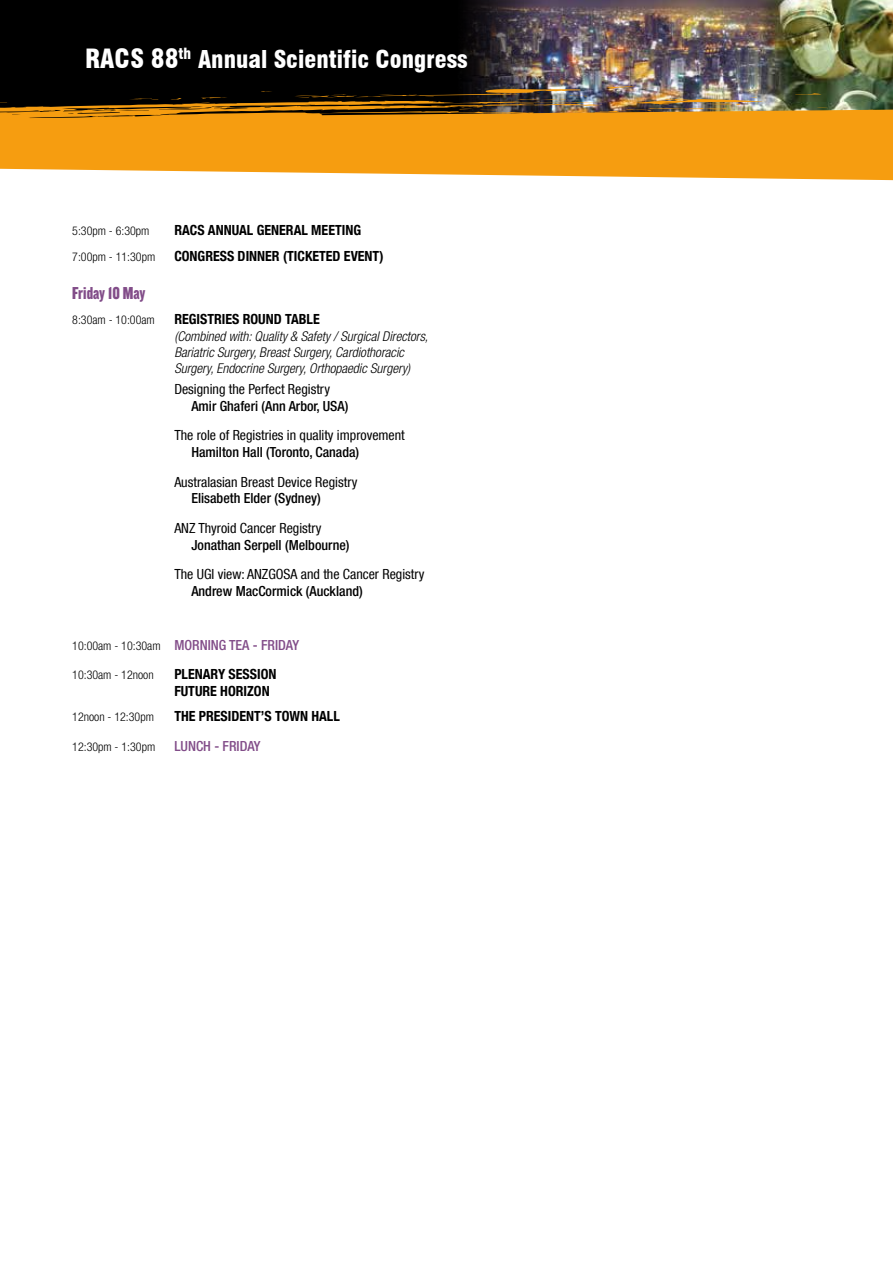
<style>
.page{position:relative;width:893px;height:1263px;background:#fff}
.page>*{position:absolute;margin:0;border:0;box-sizing:border-box;transform-origin:0 0}
.t1{font:900 condensed 24px "Swiss 721 BT";color:#fff}
.t2{font:18px "Knockout HTF69 Full Liteweight";color:#824d89}
.t3{font:condensed 13.95px "Helvetica Neue LT Com";color:#000}
.t4{font:500 condensed 13.95px "Helvetica Neue LT Com";color:#000}
.t5{font:700 condensed 13.95px/16.8px "Helvetica Neue LT Com";color:#000}
.t6{font:500 condensed 13.95px "Helvetica Neue LT Com";color:#824d89}
.t7{font:italic 300 condensed 13.5px/16.2px "Helvetica Neue LT Com";color:#000}
.t8{font:300 condensed 12px "Helvetica Neue LT Com";color:#000}
.s1{font-size:25.95px}
.s2{font-weight:300;font-size:12px;color:#000}
</style>
<div class="page">
<div style="left:0;top:0;width:893px;height:154px;background:#000"></div>
<img style="left:462px;top:0;width:431px;height:86px">
<svg style="left:0;top:86px;width:893px;height:94px;fill:#f69d10"></svg>
<h1 class="t1" style="left:85px;top:45px;width:384px"><span class="s1">RACS 88</span><sup>th</sup> Annual Scientific Congress</h1>
<p class="t8" style="left:72px;top:224px;width:79px">5:30pm - 6:30pm</p>
<p class="t5" style="left:174px;top:222px;width:188px">RACS ANNUAL GENERAL MEETING</p>
<p class="t8" style="left:72px;top:249px;width:84px">7:00pm - 11:30pm</p>
<p class="t5" style="left:174px;top:247px;width:211px">CONGRESS DINNER (TICKETED EVENT)</p>
<p class="t2" style="left:72px;top:284px;width:75px">Friday 10 May</p>
<p class="t8" style="left:72px;top:313px;width:84px">8:30am - 10:00am</p>
<p class="t5" style="left:174px;top:311px;width:147px">REGISTRIES ROUND TABLE</p>
<p class="t7" style="left:174px;top:328px;width:255px">(Combined with: Quality &amp; Safety / Surgical Directors,<br>Bariatric Surgery, Breast Surgery, Cardiothoracic<br>Surgery, Endocrine Surgery, Orthopaedic Surgery)</p>
<p class="t3" style="left:174px;top:381px;width:157px">Designing the Perfect Registry</p>
<p class="t4" style="left:191px;top:397px;width:159px">Amir Ghaferi (Ann Arbor, USA)</p>
<p class="t3" style="left:174px;top:427px;width:232px">The role of Registries in quality improvement</p>
<p class="t4" style="left:191px;top:444px;width:169px">Hamilton Hall (Toronto, Canada)</p>
<p class="t3" style="left:174px;top:473px;width:185px">Australasian Breast Device Registry</p>
<p class="t4" style="left:191px;top:490px;width:131px">Elisabeth Elder (Sydney)</p>
<p class="t3" style="left:174px;top:520px;width:149px">ANZ Thyroid Cancer Registry</p>
<p class="t4" style="left:191px;top:536px;width:160px">Jonathan Serpell (Melbourne)</p>
<p class="t3" style="left:174px;top:566px;width:252px">The UGI view: ANZGOSA and the Cancer Registry</p>
<p class="t4" style="left:191px;top:582px;width:173px">Andrew MacCormick (Auckland)</p>
<p class="t6" style="left:72px;top:637px;width:228px"><span class="s2">10:00am - 10:30am</span> MORNING TEA - FRIDAY</p>
<p class="t8" style="left:72px;top:668px;width:83px">10:30am - 12noon</p>
<p class="t5" style="left:174px;top:666px;width:104px">PLENARY SESSION<br>FUTURE HORIZON</p>
<p class="t8" style="left:72px;top:710px;width:83px">12noon - 12:30pm</p>
<p class="t5" style="left:174px;top:708px;width:167px">THE PRESIDENT’S TOWN HALL</p>
<p class="t8" style="left:72px;top:740px;width:84px">12:30pm - 1:30pm</p>
<p class="t6" style="left:174px;top:738px;width:88px">LUNCH - FRIDAY</p>
</div>
